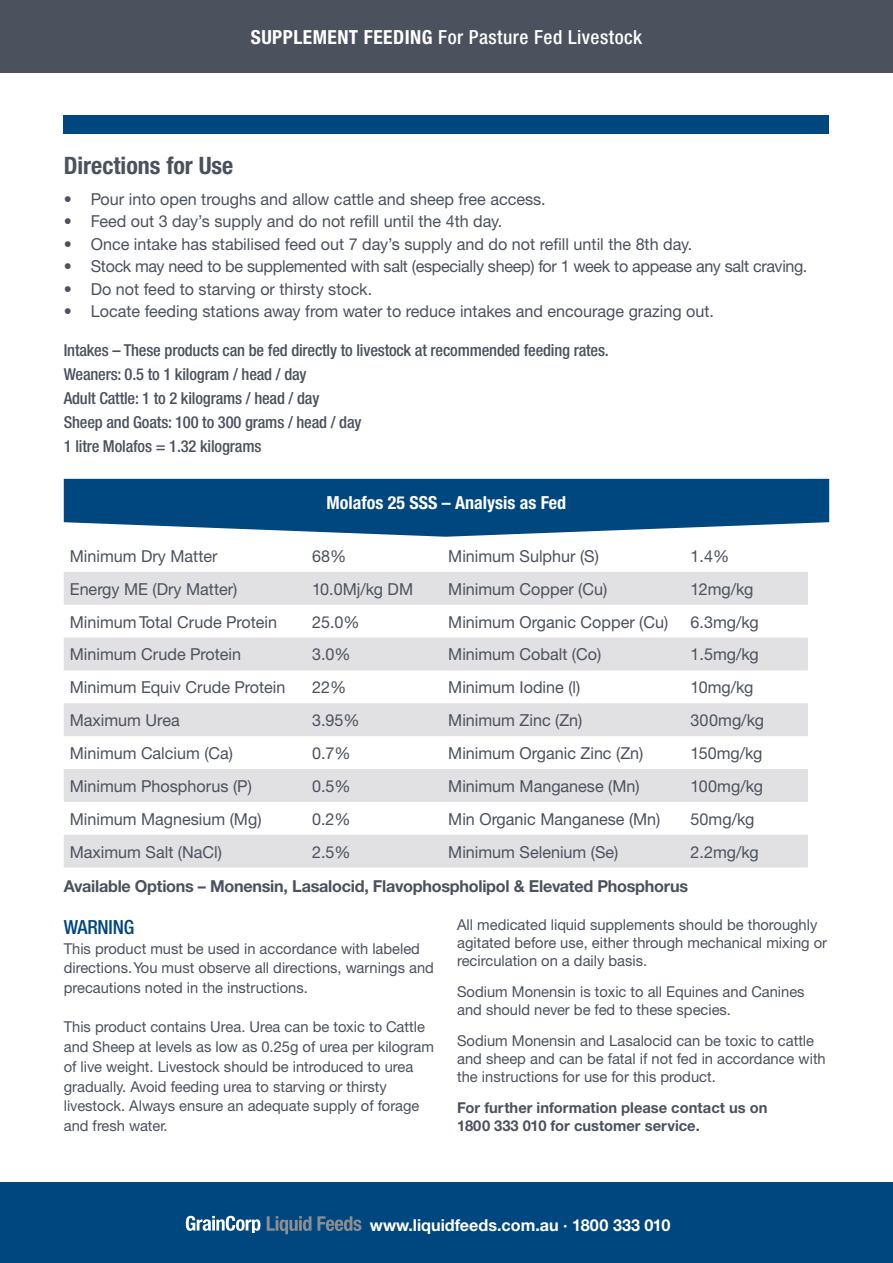
<style>
.page{position:relative;width:893px;height:1263px;background:#fff}
.page>*{position:absolute;margin:0;border:0;box-sizing:border-box;transform-origin:0 0}
.t1{font:700 condensed 24px "Helvetica Neue";color:#4b515d}
.t2{font:500 condensed 19.5px "Helvetica Neue";letter-spacing:-.01em;color:#00467f}
.t3{font:500 condensed 19.35px "Helvetica Neue";letter-spacing:.025em;color:#fff}
.t4{font:700 condensed 18px "Helvetica Neue";color:#fff}
.t5{font:16.5px "Helvetica Neue CE";color:#4b515d}
.t6{font:500 condensed 16.5px/24px "Helvetica Neue";letter-spacing:-.01em;color:#4b515d}
.t7{font:16.5px "Helvetica Neue CE";letter-spacing:-.02em;color:#4b515d}
.t8{font:700 16.5px "Helvetica Neue CE";letter-spacing:-.015em;color:#4b515d}
.t9{font:700 16.5px "Helvetica Neue CE";color:#fff}
.t10{font:15px/19.8px "Helvetica Neue CE";color:#4b515d}
.t11{font:700 15px/18.1px "Helvetica Neue CE";color:#4b515d}
.s1{font-weight:700}
</style>
<div class="page">
<div style="left:0;top:0;width:893px;height:73px;background:#4b515d"></div>
<div style="left:0;top:1182px;width:893px;height:81px;background:#00467f"></div>
<svg style="left:267px;top:1216px;width:94px;height:18px"></svg>
<svg style="left:186px;top:1216px;width:74px;height:16px"></svg>
<svg style="left:64px;top:479px;width:765px;height:58px;background:#215e8f"></svg>
<svg style="left:64px;top:572px;width:744px;height:295px;fill:#e1e1e4"></svg>
<div style="left:64px;top:116px;width:765px;height:18px;background:#00467f"></div>
<p class="t3" style="left:251px;top:26px;width:393px"><span class="s1">SUPPLEMENT FEEDING</span> For Pasture Fed Livestock</p>
<h1 class="t1" style="left:64px;top:151px;width:171px">Directions for Use</h1>
<p class="t5" style="left:64px;top:189px;width:483px">• Pour into open troughs and allow cattle and sheep free access.</p>
<p class="t5" style="left:64px;top:212px;width:440px">• Feed out 3 day’s supply and do not refill until the 4th day.</p>
<p class="t5" style="left:64px;top:234px;width:630px">• Once intake has stabilised feed out 7 day’s supply and do not refill until the 8th day.</p>
<p class="t7" style="left:64px;top:257px;width:745px">• Stock may need to be supplemented with salt (especially sheep) for 1 week to appease any salt craving.</p>
<p class="t5" style="left:64px;top:279px;width:310px">• Do not feed to starving or thirsty stock.</p>
<p class="t5" style="left:64px;top:302px;width:652px">• Locate feeding stations away from water to reduce intakes and encourage grazing out.</p>
<p class="t6" style="left:64px;top:338px;width:547px">Intakes – These products can be fed directly to livestock at recommended feeding rates.<br>Weaners: 0.5 to 1 kilogram / head / day<br>Adult Cattle: 1 to 2 kilograms / head / day<br>Sheep and Goats: 100 to 300 grams / head / day<br>1 litre Molafos = 1.32 kilograms</p>
<p class="t4" style="left:327px;top:491px;width:241px">Molafos 25 SSS – Analysis as Fed</p>
<p class="t5" style="left:70px;top:546px;width:149px">Minimum Dry Matter</p>
<p class="t5" style="left:312px;top:546px;width:36px">68%</p>
<p class="t5" style="left:448px;top:546px;width:152px">Minimum Sulphur (S)</p>
<p class="t5" style="left:691px;top:546px;width:40px">1.4%</p>
<p class="t5" style="left:70px;top:579px;width:169px">Energy ME (Dry Matter)</p>
<p class="t5" style="left:312px;top:579px;width:102px">10.0Mj/kg DM</p>
<p class="t5" style="left:448px;top:579px;width:161px">Minimum Copper (Cu)</p>
<p class="t5" style="left:691px;top:579px;width:64px">12mg/kg</p>
<p class="t5" style="left:70px;top:612px;width:209px">Minimum Total Crude Protein</p>
<p class="t5" style="left:312px;top:612px;width:49px">25.0%</p>
<p class="t5" style="left:448px;top:612px;width:222px">Minimum Organic Copper (Cu)</p>
<p class="t5" style="left:691px;top:612px;width:70px">6.3mg/kg</p>
<p class="t5" style="left:70px;top:645px;width:173px">Minimum Crude Protein</p>
<p class="t5" style="left:312px;top:645px;width:40px">3.0%</p>
<p class="t5" style="left:448px;top:645px;width:155px">Minimum Cobalt (Co)</p>
<p class="t5" style="left:691px;top:645px;width:70px">1.5mg/kg</p>
<p class="t5" style="left:70px;top:677px;width:217px">Minimum Equiv Crude Protein</p>
<p class="t5" style="left:312px;top:677px;width:36px">22%</p>
<p class="t5" style="left:448px;top:677px;width:134px">Minimum Iodine (l)</p>
<p class="t5" style="left:691px;top:677px;width:64px">10mg/kg</p>
<p class="t5" style="left:70px;top:710px;width:111px">Maximum Urea</p>
<p class="t5" style="left:312px;top:710px;width:49px">3.95%</p>
<p class="t5" style="left:448px;top:710px;width:136px">Minimum Zinc (Zn)</p>
<p class="t5" style="left:691px;top:710px;width:75px">300mg/kg</p>
<p class="t5" style="left:70px;top:743px;width:165px">Minimum Calcium (Ca)</p>
<p class="t5" style="left:312px;top:743px;width:40px">0.7%</p>
<p class="t5" style="left:448px;top:743px;width:197px">Minimum Organic Zinc (Zn)</p>
<p class="t5" style="left:691px;top:743px;width:73px">150mg/kg</p>
<p class="t5" style="left:70px;top:776px;width:184px">Minimum Phosphorus (P)</p>
<p class="t5" style="left:312px;top:776px;width:40px">0.5%</p>
<p class="t5" style="left:448px;top:776px;width:193px">Minimum Manganese (Mn)</p>
<p class="t5" style="left:691px;top:776px;width:74px">100mg/kg</p>
<p class="t5" style="left:70px;top:809px;width:193px">Minimum Magnesium (Mg)</p>
<p class="t5" style="left:312px;top:809px;width:40px">0.2%</p>
<p class="t5" style="left:448px;top:809px;width:214px">Min Organic Manganese (Mn)</p>
<p class="t5" style="left:691px;top:809px;width:65px">50mg/kg</p>
<p class="t5" style="left:70px;top:842px;width:154px">Maximum Salt (NaCl)</p>
<p class="t5" style="left:312px;top:842px;width:40px">2.5%</p>
<p class="t5" style="left:448px;top:842px;width:172px">Minimum Selenium (Se)</p>
<p class="t5" style="left:691px;top:842px;width:70px">2.2mg/kg</p>
<p class="t8" style="left:64px;top:876px;width:626px">Available Options – Monensin, Lasalocid, Flavophospholipol &amp; Elevated Phosphorus</p>
<p class="t2" style="left:64px;top:915px;width:72px">WARNING</p>
<p class="t10" style="left:64px;top:938px;width:372px">This product must be used in accordance with labeled directions.You must observe all directions, warnings and precautions noted in the instructions.</p>
<p class="t10" style="left:64px;top:1017px;width:372px">This product contains Urea. Urea can be toxic to Cattle and Sheep at levels as low as 0.25g of urea per kilogram of live weight. Livestock should be introduced to urea gradually. Avoid feeding urea to starving or thirsty livestock. Always ensure an adequate supply of forage and fresh water.</p>
<p class="t10" style="left:457px;top:916px;width:371px;line-height:18px">All medicated liquid supplements should be thoroughly agitated before use, either through mechanical mixing or recirculation on a daily basis.</p>
<p class="t10" style="left:457px;top:983px;width:349px;line-height:18px">Sodium Monensin is toxic to all Equines and Canines and should never be fed to these species.</p>
<p class="t10" style="left:457px;top:1032px;width:370px;line-height:18px">Sodium Monensin and Lasalocid can be toxic to cattle and sheep and can be fatal if not fed in accordance with the instructions for use for this product.</p>
<p class="t11" style="left:457px;top:1099px;width:312px">For further information please contact us on<br>1800 333 010 for customer service.</p>
<p class="t9" style="left:370px;top:1214px;width:302px">www.liquidfeeds.com.au · 1800 333 010</p>
</div>
